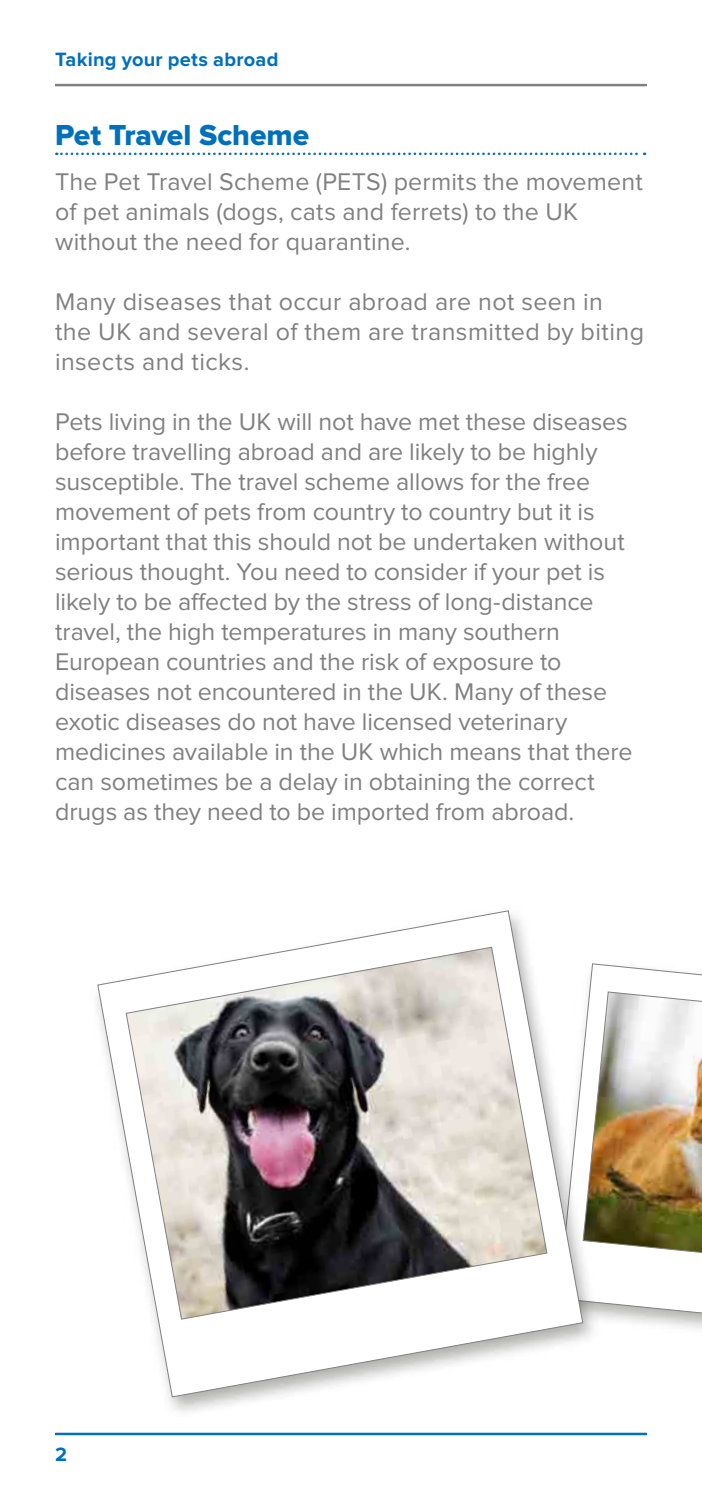
<style>
.page{position:relative;width:702px;height:1489px;background:#fff}
.page>*{position:absolute;margin:0;border:0;box-sizing:border-box;transform-origin:0 0}
.Heading_1{font:30px "Proxima Nova Extrabld";letter-spacing:-.005em;color:#0070ba}
.Body{font:25px/30px "Proxima Nova";color:#818080}
.Page_header_left{font:700 20px "Proxima Nova";letter-spacing:.01em;color:#0070ba}
.Page_No__left{font:700 20px "Proxima Nova";color:#0070ba}
</style>
<div class="page">
<svg style="left:600px;top:964px;width:102px;height:365px"></svg>
<img style="left:600px;top:991px;width:102px;height:279px">
<div style="left:89px;top:905px;width:511px;height:513px;background:#1d1d1b;opacity:.35"></div>
<svg style="left:97px;top:910px;width:486px;height:487px"></svg>
<svg style="left:125px;top:946px;width:422px;height:373px"></svg>
<hr style="left:55px;top:84px;width:592px;height:2px;background:#818080">
<hr style="left:55px;top:1432px;width:592px;height:2px;background:#0070ba">
<svg style="left:56px;top:153px;width:589px;height:2px"></svg>
<p class="Page_header_left" style="left:55px;top:50px;width:225px">Taking your pets abroad</p>
<p class="Heading_1" style="left:55px;top:121px;width:256px">Pet Travel Scheme</p>
<p class="Body" style="left:55px;top:168px;width:589px">The Pet Travel Scheme (PETS) permits the movement of pet animals (dogs, cats and ferrets) to the UK without the need for quarantine.</p>
<p class="Body" style="left:55px;top:288px;width:590px">Many diseases that occur abroad are not seen in the UK and several of them are transmitted by biting insects and ticks.</p>
<p class="Body" style="left:55px;top:408px;width:579px">Pets living in the UK will not have met these diseases before travelling abroad and are likely to be highly susceptible. The travel scheme allows for the free movement of pets from country to country but it is important that this should not be undertaken without serious thought. You need to consider if your pet is likely to be affected by the stress of long-distance travel, the high temperatures in many southern European countries and the risk of exposure to diseases not encountered in the UK. Many of these exotic diseases do not have licensed veterinary medicines available in the UK which means that there can sometimes be a delay in obtaining the correct drugs as they need to be imported from abroad.</p>
<p class="Page_No__left" style="left:55px;top:1445px;width:13px">2</p>
</div>
